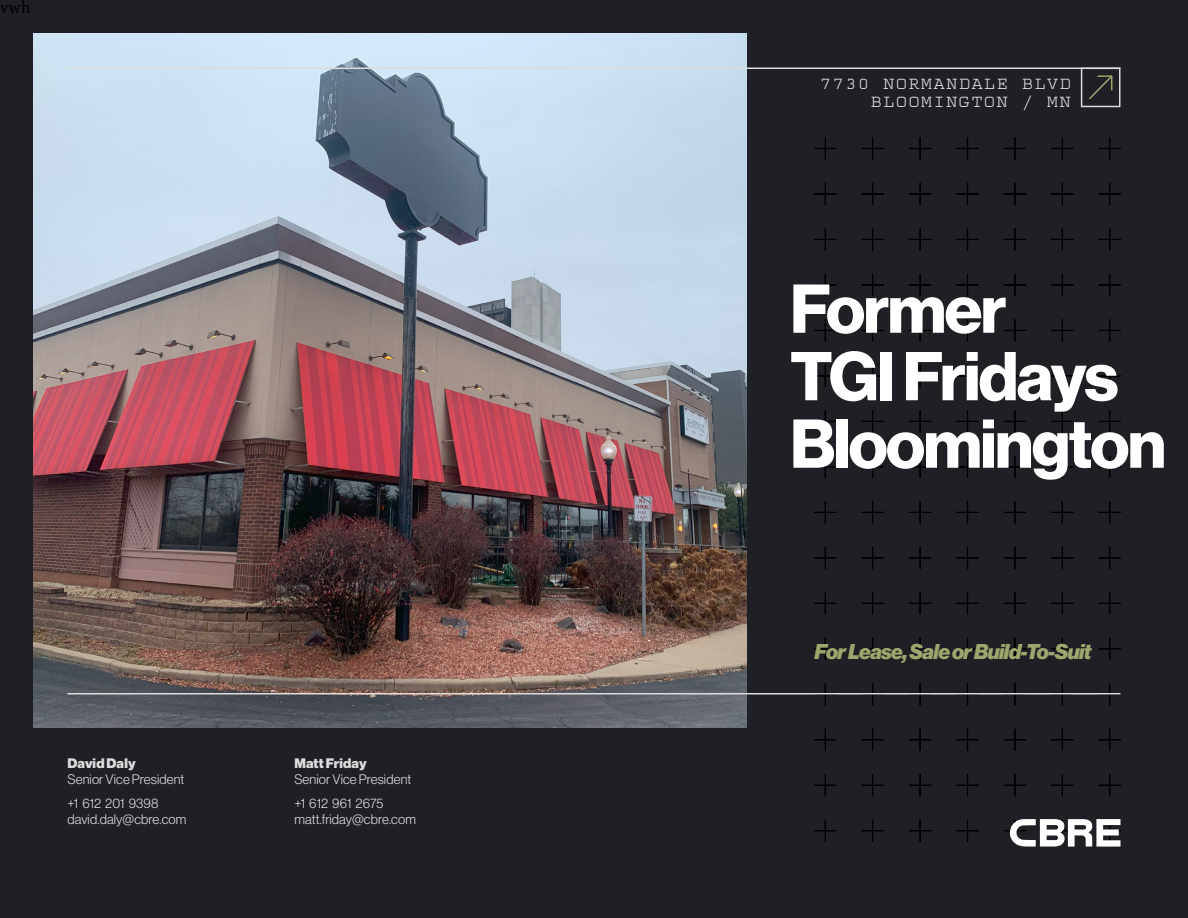
<style>
.page{position:relative;width:1188px;height:918px;background:#1f1f26}
.page>*{position:absolute;margin:0;border:0;box-sizing:border-box;transform-origin:0 0}
.t1{font:67.5px/67.5px "N Haas Grotesk DS Pro 75 Bd";letter-spacing:-.025em;color:#fff}
.t2{font:21px "N Haas Grotesk DS Pro 96 Blk It";letter-spacing:-.025em;color:#9ba76d}
.t3{font:18px/18px "Kettler";letter-spacing:.1em;color:#dcdcdc;text-align:right}
.t4{font:18px "Minion Pro";color:#000}
.t5{font:13.5px/23.7px "N Haas Grotesk DS Pro 45 Lt";letter-spacing:.01em;color:#dcdcdc}
.t6{font:13.5px "N Haas Grotesk DS Pro 95 Blk";letter-spacing:.01em;color:#dcdcdc}
</style>
<div class="page">
<svg style="left:1099px;top:137px;width:22px;height:23px"></svg>
<svg style="left:1099px;top:683px;width:22px;height:22px"></svg>
<svg style="left:1099px;top:501px;width:22px;height:23px"></svg>
<svg style="left:1099px;top:319px;width:22px;height:23px"></svg>
<svg style="left:909px;top:137px;width:22px;height:23px"></svg>
<svg style="left:909px;top:683px;width:22px;height:22px"></svg>
<svg style="left:909px;top:501px;width:22px;height:23px"></svg>
<svg style="left:909px;top:319px;width:22px;height:23px"></svg>
<svg style="left:1051px;top:137px;width:22px;height:23px"></svg>
<svg style="left:1051px;top:683px;width:22px;height:22px"></svg>
<svg style="left:1051px;top:501px;width:22px;height:23px"></svg>
<svg style="left:1051px;top:319px;width:22px;height:23px"></svg>
<svg style="left:862px;top:137px;width:22px;height:23px"></svg>
<svg style="left:862px;top:683px;width:22px;height:22px"></svg>
<svg style="left:862px;top:501px;width:22px;height:23px"></svg>
<svg style="left:862px;top:319px;width:22px;height:23px"></svg>
<svg style="left:1004px;top:137px;width:22px;height:23px"></svg>
<svg style="left:1004px;top:683px;width:22px;height:22px"></svg>
<svg style="left:1004px;top:501px;width:22px;height:23px"></svg>
<svg style="left:1004px;top:319px;width:22px;height:23px"></svg>
<svg style="left:814px;top:137px;width:22px;height:23px"></svg>
<svg style="left:814px;top:683px;width:22px;height:22px"></svg>
<svg style="left:814px;top:501px;width:22px;height:23px"></svg>
<svg style="left:814px;top:319px;width:22px;height:23px"></svg>
<svg style="left:956px;top:137px;width:23px;height:23px"></svg>
<svg style="left:956px;top:683px;width:23px;height:22px"></svg>
<svg style="left:956px;top:501px;width:23px;height:23px"></svg>
<svg style="left:956px;top:319px;width:23px;height:23px"></svg>
<svg style="left:1109px;top:183px;width:2px;height:22px"></svg>
<div style="left:1099px;top:193px;width:22px;height:2px;border:1px solid #000"></div>
<svg style="left:1099px;top:729px;width:22px;height:22px"></svg>
<svg style="left:1099px;top:547px;width:22px;height:22px"></svg>
<svg style="left:1099px;top:365px;width:22px;height:22px"></svg>
<svg style="left:919px;top:183px;width:2px;height:22px"></svg>
<div style="left:909px;top:193px;width:22px;height:2px;border:1px solid #000"></div>
<svg style="left:909px;top:729px;width:22px;height:22px"></svg>
<svg style="left:909px;top:547px;width:22px;height:22px"></svg>
<svg style="left:909px;top:365px;width:22px;height:22px"></svg>
<svg style="left:1061px;top:183px;width:2px;height:22px"></svg>
<div style="left:1051px;top:193px;width:22px;height:2px;border:1px solid #000"></div>
<svg style="left:1051px;top:729px;width:22px;height:22px"></svg>
<svg style="left:1051px;top:547px;width:22px;height:22px"></svg>
<svg style="left:1051px;top:365px;width:22px;height:22px"></svg>
<svg style="left:872px;top:183px;width:2px;height:22px"></svg>
<div style="left:862px;top:193px;width:22px;height:2px;border:1px solid #000"></div>
<svg style="left:862px;top:729px;width:22px;height:22px"></svg>
<svg style="left:862px;top:547px;width:22px;height:22px"></svg>
<svg style="left:862px;top:365px;width:22px;height:22px"></svg>
<svg style="left:1014px;top:183px;width:2px;height:22px"></svg>
<div style="left:1004px;top:193px;width:22px;height:2px;border:1px solid #000"></div>
<svg style="left:1004px;top:729px;width:22px;height:22px"></svg>
<svg style="left:1004px;top:547px;width:22px;height:22px"></svg>
<svg style="left:1004px;top:365px;width:22px;height:22px"></svg>
<svg style="left:824px;top:183px;width:2px;height:22px"></svg>
<div style="left:814px;top:193px;width:22px;height:2px;border:1px solid #000"></div>
<svg style="left:814px;top:729px;width:22px;height:22px"></svg>
<svg style="left:814px;top:547px;width:22px;height:22px"></svg>
<svg style="left:814px;top:365px;width:22px;height:22px"></svg>
<svg style="left:967px;top:183px;width:1px;height:22px"></svg>
<div style="left:956px;top:193px;width:23px;height:2px;border:1px solid #000"></div>
<svg style="left:956px;top:729px;width:23px;height:22px"></svg>
<svg style="left:956px;top:547px;width:23px;height:22px"></svg>
<svg style="left:956px;top:365px;width:23px;height:22px"></svg>
<svg style="left:1099px;top:228px;width:22px;height:23px"></svg>
<svg style="left:1099px;top:774px;width:22px;height:22px"></svg>
<svg style="left:1099px;top:592px;width:22px;height:22px"></svg>
<svg style="left:1099px;top:410px;width:22px;height:23px"></svg>
<svg style="left:909px;top:228px;width:22px;height:23px"></svg>
<svg style="left:909px;top:774px;width:22px;height:22px"></svg>
<svg style="left:909px;top:592px;width:22px;height:22px"></svg>
<svg style="left:909px;top:410px;width:22px;height:23px"></svg>
<svg style="left:1051px;top:228px;width:22px;height:23px"></svg>
<svg style="left:1051px;top:774px;width:22px;height:22px"></svg>
<svg style="left:1051px;top:592px;width:22px;height:22px"></svg>
<svg style="left:1051px;top:410px;width:22px;height:23px"></svg>
<svg style="left:862px;top:228px;width:22px;height:23px"></svg>
<svg style="left:862px;top:774px;width:22px;height:22px"></svg>
<svg style="left:862px;top:592px;width:22px;height:22px"></svg>
<svg style="left:862px;top:410px;width:22px;height:23px"></svg>
<svg style="left:1004px;top:228px;width:22px;height:23px"></svg>
<svg style="left:1004px;top:774px;width:22px;height:22px"></svg>
<svg style="left:1004px;top:592px;width:22px;height:22px"></svg>
<svg style="left:1004px;top:410px;width:22px;height:23px"></svg>
<svg style="left:814px;top:228px;width:22px;height:23px"></svg>
<svg style="left:814px;top:774px;width:22px;height:22px"></svg>
<svg style="left:814px;top:592px;width:22px;height:22px"></svg>
<svg style="left:814px;top:410px;width:22px;height:23px"></svg>
<svg style="left:956px;top:228px;width:23px;height:23px"></svg>
<svg style="left:956px;top:774px;width:23px;height:22px"></svg>
<svg style="left:956px;top:592px;width:23px;height:22px"></svg>
<svg style="left:956px;top:410px;width:23px;height:23px"></svg>
<svg style="left:1099px;top:274px;width:22px;height:22px"></svg>
<svg style="left:1099px;top:638px;width:22px;height:22px"></svg>
<svg style="left:1099px;top:456px;width:22px;height:22px"></svg>
<svg style="left:909px;top:274px;width:22px;height:22px"></svg>
<svg style="left:909px;top:820px;width:22px;height:22px"></svg>
<svg style="left:909px;top:638px;width:22px;height:22px"></svg>
<svg style="left:909px;top:456px;width:22px;height:22px"></svg>
<svg style="left:1051px;top:274px;width:22px;height:22px"></svg>
<svg style="left:1051px;top:638px;width:22px;height:22px"></svg>
<svg style="left:1051px;top:456px;width:22px;height:22px"></svg>
<svg style="left:862px;top:274px;width:22px;height:22px"></svg>
<svg style="left:862px;top:820px;width:22px;height:22px"></svg>
<svg style="left:862px;top:638px;width:22px;height:22px"></svg>
<svg style="left:862px;top:456px;width:22px;height:22px"></svg>
<svg style="left:1004px;top:274px;width:22px;height:22px"></svg>
<svg style="left:1004px;top:638px;width:22px;height:22px"></svg>
<svg style="left:1004px;top:456px;width:22px;height:22px"></svg>
<svg style="left:814px;top:274px;width:22px;height:22px"></svg>
<svg style="left:814px;top:820px;width:22px;height:22px"></svg>
<svg style="left:814px;top:638px;width:22px;height:22px"></svg>
<svg style="left:814px;top:456px;width:22px;height:22px"></svg>
<svg style="left:956px;top:274px;width:23px;height:22px"></svg>
<svg style="left:956px;top:820px;width:23px;height:22px"></svg>
<svg style="left:956px;top:638px;width:23px;height:22px"></svg>
<svg style="left:956px;top:456px;width:23px;height:22px"></svg>
<img style="left:34px;top:34px;width:713px;height:694px">
<hr style="left:68px;top:693px;width:1052px;height:1px;background:#dcdcdc">
<hr style="left:68px;top:68px;width:1052px;height:1px;background:#dcdcdc">
<div style="left:1081px;top:68px;width:39px;height:39px;border:2px solid #dcdcdc"></div>
<svg style="left:1089px;top:75px;width:24px;height:25px"></svg>
<svg style="left:1004px;top:819px;width:117px;height:28px"></svg>
<h3 class="t4" style="left:0;top:-5px;width:32px">vwh</h3>
<p class="t6" style="left:68px;top:755px;width:70px">David Daly</p>
<p class="t5" style="left:68px;top:768px;width:118px">Senior Vice President +1 612 201 9398</p>
<p class="t5" style="left:68px;top:807px;width:120px">david.daly@cbre.com</p>
<p class="t6" style="left:294px;top:755px;width:74px">Matt Friday</p>
<p class="t5" style="left:294px;top:768px;width:118px">Senior Vice President +1 612 961 2675</p>
<p class="t5" style="left:294px;top:807px;width:123px">matt.friday@cbre.com</p>
<h3 class="t3" style="left:821px;top:75px;width:252px">7730 NORMANDALE BLVD<br>BLOOMINGTON / MN</h3>
<h1 class="t1" style="left:790px;top:276px;width:378px">Former<br>TGI Fridays<br>Bloomington</h1>
<h2 class="t2" style="left:814px;top:640px;width:279px">For Lease, Sale or Build-To-Suit</h2>
</div>
